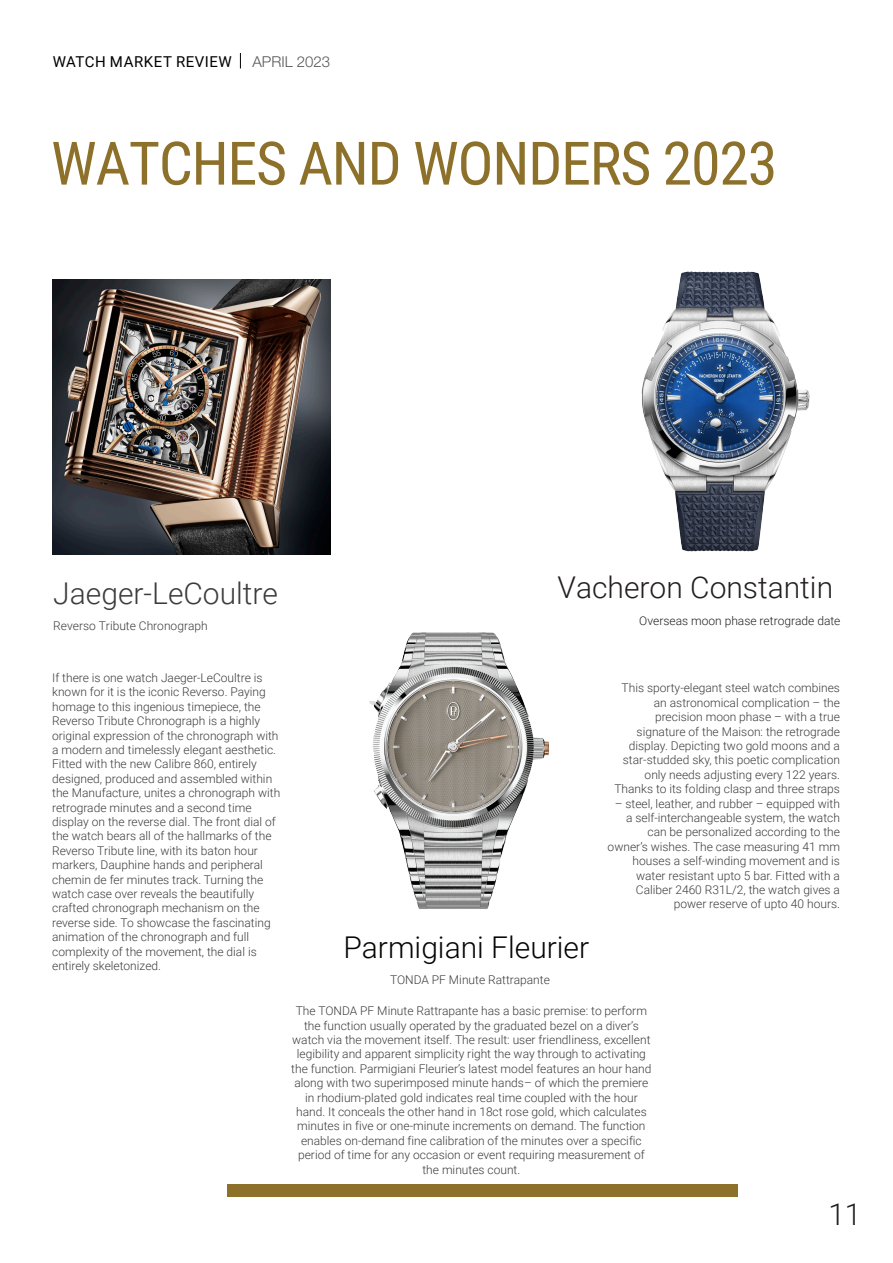
<style>
.page{position:relative;width:893px;height:1263px;background:#fff}
.page>*{position:absolute;margin:0;border:0;box-sizing:border-box;transform-origin:0 0}
.t1{font:60px "Roboto Condensed";letter-spacing:-.02em;color:#8d712b}
.t2{font:300 30px "Roboto";color:#231f20}
.t3{font:300 30px "Roboto";color:#050504}
.t4{font:300 30px "Roboto";color:#3b3c3b}
.t5{font:15px "Roboto";letter-spacing:.035em;color:#000002}
.t6{font:300 15px "Helvetica Neue";color:#57585a}
.t7{font:300 12px/14.4px "Roboto";color:#3b3c3b;text-align:right}
.t8{font:300 12px "Roboto";color:#231f20}
</style>
<div class="page">
<div style="left:227px;top:1184px;width:510px;height:12px;background:#8d712b"></div>
<svg style="left:240px;top:53px;width:1px;height:15px"></svg>
<img style="left:369px;top:632px;width:180px;height:277px">
<img style="left:641px;top:271px;width:169px;height:281px">
<img style="left:53px;top:279px;width:278px;height:276px">
<p class="t5" style="left:53px;top:51px;width:180px">WATCH MARKET REVIEW</p>
<p class="t6" style="left:252px;top:52px;width:79px">APRIL 2023</p>
<h1 class="t1" style="left:51px;top:121px;width:728px">WATCHES AND WONDERS 2023</h1>
<h2 class="t4" style="left:53px;top:572px;width:226px">Jaeger-LeCoultre</h2>
<p class="t7" style="left:53px;top:618px;width:156px">Reverso Tribute Chronograph</p>
<h2 class="t2" style="left:557px;top:566px;width:277px">Vacheron Constantin</h2>
<p class="t8" style="left:639px;top:612px;width:203px">Overseas moon phase retrograde date</p>
<p class="t7" style="left:52px;top:670px;width:230px;text-align:left">If there is one watch Jaeger-LeCoultre is known for it is the iconic Reverso. Paying homage to this ingenious timepiece, the Reverso Tribute Chronograph is a highly original expression of the chronograph with a modern and timelessly elegant aesthetic.<br>Fitted with the new Calibre 860, entirely designed, produced and assembled within the Manufacture, unites a chronograph with retrograde minutes and a second time display on the reverse dial. The front dial of the watch bears all of the hallmarks of the Reverso Tribute line, with its baton hour markers, Dauphine hands and peripheral chemin de fer minutes track. Turning the watch case over reveals the beautifully crafted chronograph mechanism on the reverse side. To showcase the fascinating animation of the chronograph and full complexity of the movement, the dial is entirely skeletonized.</p>
<h2 class="t3" style="left:343px;top:926px;width:247px">Parmigiani Fleurier</h2>
<p class="t7" style="left:390px;top:972px;width:161px">TONDA PF Minute Rattrapante</p>
<p class="t7" style="left:614px;top:680px;width:227px">This sporty-elegant steel watch combines an astronomical complication – the precision moon phase – with a true signature of the Maison: the retrograde display. Depicting two gold moons and a star-studded sky, this poetic complication only needs adjusting every 122 years.<br>Thanks to its folding clasp and three straps</p>
<p class="t7" style="left:608px;top:796px;width:234px">– steel, leather, and rubber – equipped with a self-interchangeable system, the watch can be personalized according to the owner’s wishes. The case measuring 41 mm houses a self-winding movement and is water resistant upto 5 bar. Fitted with a Caliber 2460 R31L/2, the watch gives a power reserve of upto 40 hours.</p>
<p class="t7" style="left:291px;top:1003px;width:362px;text-align:center">The TONDA PF Minute Rattrapante has a basic premise: to perform the function usually operated by the graduated bezel on a diver’s watch via the movement itself. The result: user friendliness, excellent legibility and apparent simplicity right the way through to activating the function. Parmigiani Fleurier’s latest model features an hour hand along with two superimposed minute hands– of which the premiere in rhodium-plated gold indicates real time coupled with the hour hand. It conceals the other hand in 18ct rose gold, which calculates minutes in five or one-minute increments on demand. The function enables on-demand fine calibration of the minutes over a specific period of time for any occasion or event requiring measurement of the minutes count.</p>
<h2 class="t2" style="left:828px;top:1193px;width:35px">11</h2>
</div>
